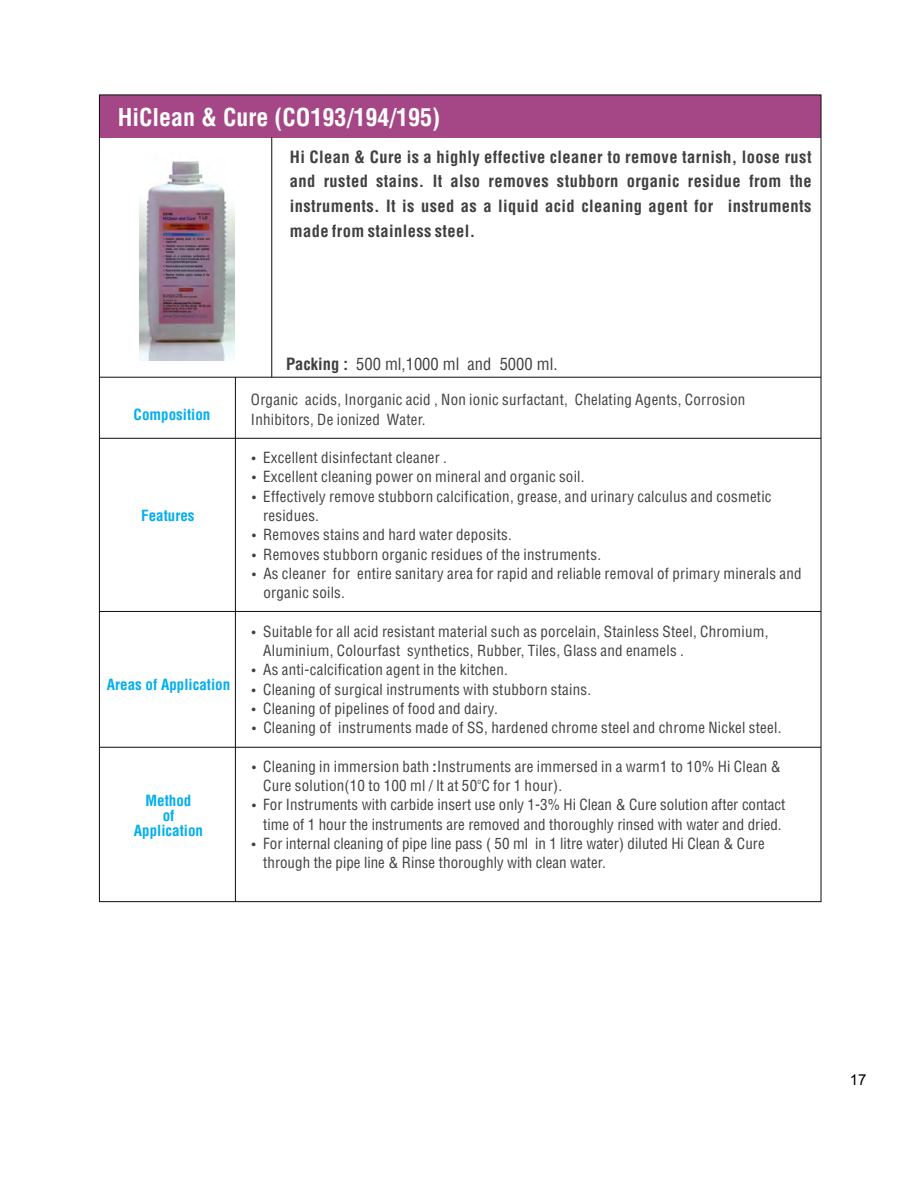
<style>
.page{position:relative;width:924px;height:1201px;background:#fff}
.page>*{position:absolute;margin:0;border:0;box-sizing:border-box;transform-origin:0 0}
.t1{font:700 condensed 24px "Helvetica LT";color:#fff}
.t2{font:700 condensed 16.5px/24.6px "Helvetica LT";letter-spacing:.025em;color:#404041;text-align:justify}
.t3{font:condensed 16.5px "Helvetica LT";color:#404041}
.t4{font:condensed 15px/19.4px "Helvetica LT";letter-spacing:.015em;color:#404041}
.t5{font:700 condensed 15px/15px "Helvetica LT";color:#00aeef;text-align:center}
.t6{font:15px "Arial";color:#000}
.t7{font:condensed 7.5px "Helvetica LT";color:#404041}
.s1{font-weight:700}
</style>
<div class="page">
<div style="left:99px;top:95px;width:722px;height:42px;background:#a54786"></div>
<hr style="left:100px;top:438px;width:721px;height:1px;background:#0f0d0d">
<hr style="left:99px;top:377px;width:722px;height:1px;background:#0f0d0d">
<hr style="left:271px;top:137px;width:1px;height:240px;background:#0f0d0d">
<hr style="left:235px;top:377px;width:1px;height:524px;background:#0f0d0d">
<hr style="left:100px;top:611px;width:721px;height:1px;background:#0f0d0d">
<hr style="left:100px;top:747px;width:721px;height:1px;background:#0f0d0d">
<img style="left:140px;top:161px;width:95px;height:199px">
<h1 class="t1" style="left:118px;top:108px;width:324px">HiClean &amp; Cure (CO193/194/195)</h1>
<p class="t2" style="left:290px;top:146px;width:523px">Hi Clean &amp; Cure is a highly effective cleaner to remove tarnish, loose rust and rusted stains. It also removes stubborn organic residue from the instruments. It is used as a liquid acid cleaning agent for instruments made from stainless steel.</p>
<p class="t5" style="left:134px;top:408px;width:78px">Composition</p>
<p class="t5" style="left:141px;top:509px;width:55px">Features</p>
<p class="t5" style="left:107px;top:678px;width:125px">Areas of Application</p>
<p class="t5" style="left:134px;top:794px;width:71px">Method<br>of<br>Application</p>
<p class="t3" style="left:286px;top:358px;width:273px"><span class="s1">Packing :</span> 500 ml,1000 ml and 5000 ml.</p>
<p class="t4" style="left:251px;top:391px;width:496px">Organic acids, Inorganic acid , Non ionic surfactant, Chelating Agents, Corrosion<br>Inhibitors, De ionized Water.</p>
<p class="t4" style="left:263px;top:449px;width:185px">Excellent disinfectant cleaner .</p>
<p class="t4" style="left:263px;top:468px;width:323px">Excellent cleaning power on mineral and organic soil.</p>
<p class="t4" style="left:263px;top:488px;width:510px">Effectively remove stubborn calcification, grease, and urinary calculus and cosmetic residues.</p>
<p class="t4" style="left:263px;top:526px;width:250px">Removes stains and hard water deposits.</p>
<p class="t4" style="left:263px;top:545px;width:339px">Removes stubborn organic residues of the instruments.</p>
<p class="t4" style="left:263px;top:565px;width:540px">As cleaner for entire sanitary area for rapid and reliable removal of primary minerals and organic soils.</p>
<p class="t4" style="left:263px;top:623px;width:507px">Suitable for all acid resistant material such as porcelain, Stainless Steel, Chromium,<br>Aluminium, Colourfast synthetics, Rubber, Tiles, Glass and enamels .</p>
<p class="t4" style="left:263px;top:661px;width:246px">As anti-calcification agent in the kitchen.</p>
<p class="t4" style="left:263px;top:680px;width:330px">Cleaning of surgical instruments with stubborn stains.<br>Cleaning of pipelines of food and dairy.</p>
<p class="t4" style="left:263px;top:719px;width:520px">Cleaning of instruments made of SS, hardened chrome steel and chrome Nickel steel.</p>
<p class="t4" style="left:263px;top:758px;width:519px">Cleaning in immersion bath <span class="s1">:</span>Instruments are immersed in a warm1 to 10% Hi Clean &amp;</p>
<p class="t7" style="left:477px;top:778px;width:5px">o</p>
<p class="t4" style="left:263px;top:777px;width:300px">Cure solution(10 to 100 ml / lt at 50 C for 1 hour).</p>
<p class="t4" style="left:263px;top:796px;width:523px">For Instruments with carbide insert use only 1-3% Hi Clean &amp; Cure solution after contact time of 1 hour the instruments are removed and thoroughly rinsed with water and dried.</p>
<p class="t4" style="left:263px;top:835px;width:503px">For internal cleaning of pipe line pass ( 50 ml in 1 litre water) diluted Hi Clean &amp; Cure through the pipe line &amp; Rinse thoroughly with clean water.</p>
<p class="t6" style="left:850px;top:1074px;width:18px">17</p>
</div>
